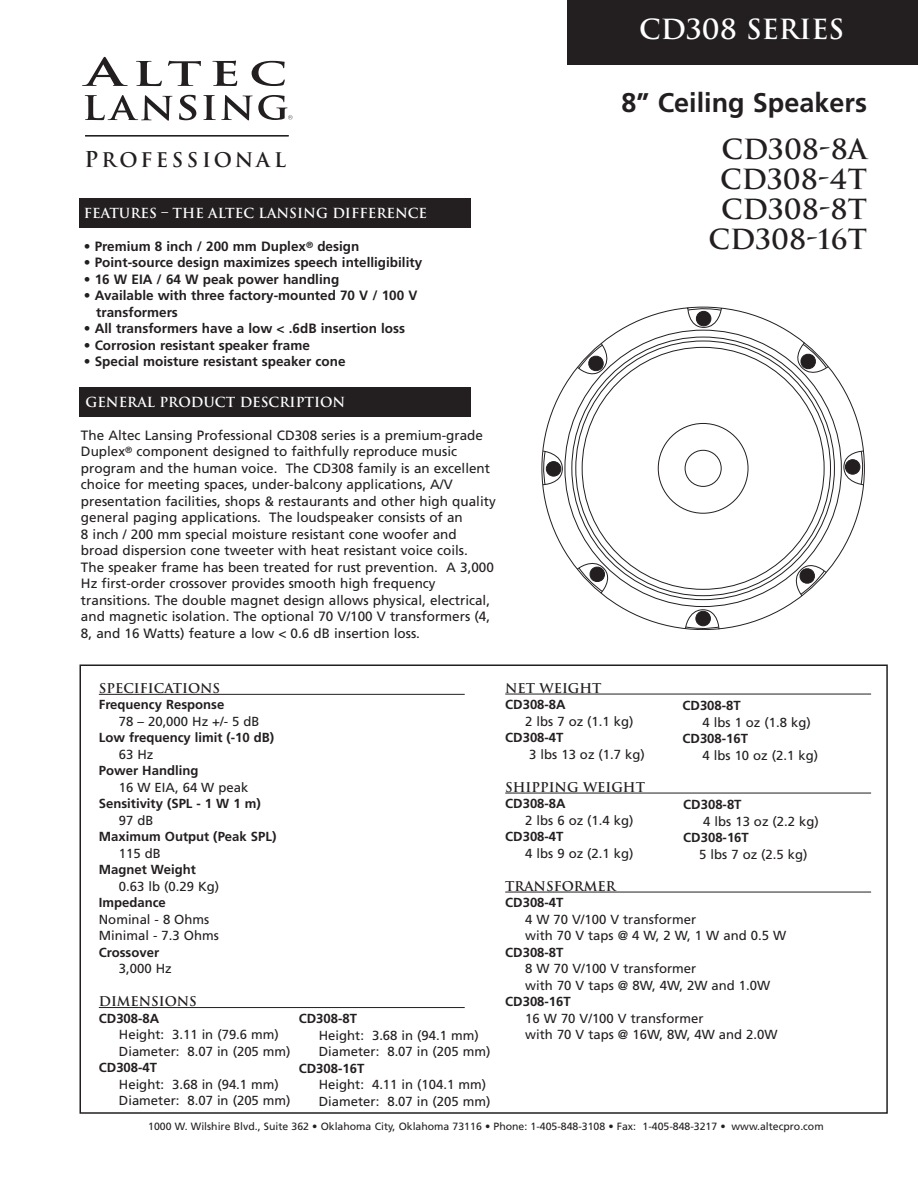
<style>
.page{position:relative;width:918px;height:1188px;background:#fff}
.page>*{position:absolute;margin:0;border:0;box-sizing:border-box;transform-origin:0 0}
.t1{font:700 27px/30px "Trajan";color:#231f20;text-align:center}
.t2{font:700 27px "Frutiger";color:#231f20}
.t3{font:700 27px "Trajan";color:#fff}
.t4{font:700 19.65px "Trajan";letter-spacing:.16em;color:#231f20}
.t5{font:13.5px/16.5px "Frutiger";color:#231f20}
.t6{font:700 13.5px/16.5px "Frutiger";color:#231f20}
.t7{font:700 13.5px "Trajan";color:#fff}
.t8{font:13.2px/16.5px "Frutiger";color:#231f20}
.t9{font:700 13.2px "Frutiger";color:#231f20}
.t10{font:700 13.2px "Trajan";color:#231f20}
.t11{font:10.5px "Frutiger";color:#231f20}
.s1{font-size:21.3px}
</style>
<div class="page">
<div style="left:80px;top:199px;width:391px;height:29px;background:#231f20"></div>
<svg style="left:542px;top:307px;width:322px;height:323px"></svg>
<div style="left:80px;top:664px;width:808px;height:450px;border:2px solid #231f20"></div>
<hr style="left:99px;top:694px;width:366px;height:1px;background:#231f20">
<hr style="left:99px;top:1007px;width:366px;height:1px;background:#231f20">
<hr style="left:505px;top:694px;width:366px;height:1px;background:#231f20">
<hr style="left:505px;top:793px;width:366px;height:1px;background:#231f20">
<hr style="left:505px;top:892px;width:366px;height:1px;background:#231f20">
<div style="left:567px;top:0;width:351px;height:65px;background:#231f20"></div>
<div style="left:80px;top:387px;width:391px;height:29px;background:#231f20"></div>
<svg style="left:179px;top:95px;width:17px;height:25px"></svg>
<svg style="left:85px;top:95px;width:87px;height:26px"></svg>
<svg style="left:136px;top:61px;width:26px;height:25px"></svg>
<svg style="left:168px;top:61px;width:33px;height:25px"></svg>
<svg style="left:212px;top:61px;width:25px;height:25px"></svg>
<svg style="left:252px;top:61px;width:33px;height:25px"></svg>
<svg style="left:82px;top:57px;width:46px;height:29px"></svg>
<svg style="left:203px;top:95px;width:89px;height:25px"></svg>
<hr style="left:85px;top:135px;width:204px;height:1px;background:#231f20">
<h1 class="t3" style="left:639px;top:14px;width:206px">CD308 SERIES</h1>
<h2 class="t4" style="left:85px;top:148px;width:203px"><span class="s1">P</span>ROFESSIONAL</h2>
<p class="t7" style="left:84px;top:205px;width:345px">FEATURES – THE ALTEC LANSING DIFFERENCE</p>
<p class="t6" style="left:84px;top:239px;width:277px">• Premium 8 inch / 200 mm Duplex<sup>®</sup> design</p>
<p class="t6" style="left:84px;top:255px;width:340px">• Point-source design maximizes speech intelligibility</p>
<p class="t6" style="left:84px;top:272px;width:257px">• 16 W EIA / 64 W peak power handling</p>
<p class="t6" style="left:96px;top:288px;width:323px;text-indent:-12px">• Available with three factory-mounted 70 V / 100 V transformers</p>
<p class="t6" style="left:84px;top:321px;width:323px">• All transformers have a low &lt; .6dB insertion loss</p>
<p class="t6" style="left:84px;top:338px;width:228px">• Corrosion resistant speaker frame</p>
<p class="t6" style="left:84px;top:354px;width:263px">• Special moisture resistant speaker cone</p>
<p class="t7" style="left:85px;top:394px;width:261px">GENERAL PRODUCT DESCRIPTION</p>
<p class="t5" style="left:81px;top:428px;width:416px">The Altec Lansing Professional CD308 series is a premium-grade Duplex<sup>®</sup> component designed to faithfully reproduce music program and the human voice. The CD308 family is an excellent choice for meeting spaces, under-balcony applications, A/V presentation facilities, shops &amp; restaurants and other high quality general paging applications. The loudspeaker consists of an<br>8 inch / 200 mm special moisture resistant cone woofer and broad dispersion cone tweeter with heat resistant voice coils.<br>The speaker frame has been treated for rust prevention. A 3,000<br>Hz first-order crossover provides smooth high frequency transitions. The double magnet design allows physical, electrical, and magnetic isolation. The optional 70 V/100 V transformers (4, 8, and 16 Watts) feature a low &lt; 0.6 dB insertion loss.</p>
<h1 class="t2" style="left:621px;top:92px;width:247px">8” Ceiling Speakers</h1>
<h1 class="t1" style="left:709px;top:135px;width:160px">CD308-8A<br>CD308-4T<br>CD308-8T<br>CD308-16T</h1>
<p class="t10" style="left:99px;top:680px;width:123px">SPECIFICATIONS</p>
<p class="t9" style="left:99px;top:699px;width:127px">Frequency Response</p>
<p class="t8" style="left:119px;top:714px;width:142px">78 – 20,000 Hz +/- 5 dB</p>
<p class="t9" style="left:99px;top:732px;width:177px">Low frequency limit (-10 dB)</p>
<p class="t8" style="left:119px;top:747px;width:36px">63 Hz</p>
<p class="t9" style="left:99px;top:765px;width:101px">Power Handling</p>
<p class="t8" style="left:119px;top:780px;width:131px">16 W EIA, 64 W peak</p>
<p class="t9" style="left:99px;top:798px;width:163px">Sensitivity (SPL - 1 W 1 m)</p>
<p class="t8" style="left:119px;top:813px;width:36px">97 dB</p>
<p class="t9" style="left:99px;top:831px;width:179px">Maximum Output (Peak SPL)</p>
<p class="t8" style="left:119px;top:846px;width:43px">115 dB</p>
<p class="t9" style="left:99px;top:864px;width:99px">Magnet Weight</p>
<p class="t8" style="left:119px;top:879px;width:102px">0.63 lb (0.29 Kg)</p>
<p class="t9" style="left:99px;top:897px;width:69px">Impedance</p>
<p class="t8" style="left:99px;top:912px;width:121px">Nominal - 8 Ohms<br>Minimal - 7.3 Ohms</p>
<p class="t9" style="left:99px;top:947px;width:62px">Crossover</p>
<p class="t8" style="left:119px;top:961px;width:54px">3,000 Hz</p>
<p class="t10" style="left:99px;top:994px;width:100px">DIMENSIONS</p>
<p class="t9" style="left:99px;top:1013px;width:62px">CD308-8A</p>
<p class="t8" style="left:119px;top:1027px;width:173px">Height: 3.11 in (79.6 mm)<br>Diameter: 8.07 in (205 mm)</p>
<p class="t9" style="left:99px;top:1062px;width:60px">CD308-4T</p>
<p class="t8" style="left:119px;top:1077px;width:173px">Height: 3.68 in (94.1 mm)<br>Diameter: 8.07 in (205 mm)</p>
<p class="t9" style="left:299px;top:1013px;width:60px">CD308-8T</p>
<p class="t8" style="left:319px;top:1028px;width:173px">Height: 3.68 in (94.1 mm)<br>Diameter: 8.07 in (205 mm)</p>
<p class="t9" style="left:299px;top:1063px;width:67px">CD308-16T</p>
<p class="t8" style="left:319px;top:1077px;width:173px">Height: 4.11 in (104.1 mm)<br>Diameter: 8.07 in (205 mm)</p>
<p class="t10" style="left:505px;top:680px;width:98px">NET WEIGHT</p>
<p class="t9" style="left:505px;top:699px;width:62px">CD308-8A</p>
<p class="t8" style="left:525px;top:714px;width:110px">2 lbs 7 oz (1.1 kg)</p>
<p class="t9" style="left:505px;top:732px;width:60px">CD308-4T</p>
<p class="t8" style="left:529px;top:747px;width:117px">3 lbs 13 oz (1.7 kg)</p>
<p class="t10" style="left:505px;top:779px;width:141px">SHIPPING WEIGHT</p>
<p class="t9" style="left:505px;top:798px;width:62px">CD308-8A</p>
<p class="t8" style="left:525px;top:813px;width:110px">2 lbs 6 oz (1.4 kg)</p>
<p class="t9" style="left:505px;top:831px;width:60px">CD308-4T</p>
<p class="t8" style="left:525px;top:846px;width:110px">4 lbs 9 oz (2.1 kg)</p>
<p class="t10" style="left:505px;top:878px;width:112px">TRANSFORMER</p>
<p class="t9" style="left:505px;top:897px;width:60px">CD308-4T</p>
<p class="t8" style="left:525px;top:912px;width:263px">4 W 70 V/100 V transformer<br>with 70 V taps @ 4 W, 2 W, 1 W and 0.5 W</p>
<p class="t9" style="left:505px;top:947px;width:60px">CD308-8T</p>
<p class="t8" style="left:525px;top:961px;width:246px">8 W 70 V/100 V transformer<br>with 70 V taps @ 8W, 4W, 2W and 1.0W</p>
<p class="t9" style="left:505px;top:996px;width:67px">CD308-16T</p>
<p class="t8" style="left:525px;top:1011px;width:254px">16 W 70 V/100 V transformer<br>with 70 V taps @ 16W, 8W, 4W and 2.0W</p>
<p class="t9" style="left:683px;top:700px;width:60px">CD308-8T</p>
<p class="t8" style="left:703px;top:715px;width:110px">4 lbs 1 oz (1.8 kg)</p>
<p class="t9" style="left:683px;top:733px;width:67px">CD308-16T</p>
<p class="t8" style="left:703px;top:748px;width:117px">4 lbs 10 oz (2.1 kg)</p>
<p class="t9" style="left:683px;top:799px;width:60px">CD308-8T</p>
<p class="t8" style="left:703px;top:814px;width:117px">4 lbs 13 oz (2.2 kg)</p>
<p class="t9" style="left:683px;top:832px;width:67px">CD308-16T</p>
<p class="t8" style="left:699px;top:847px;width:110px">5 lbs 7 oz (2.5 kg)</p>
<p class="t11" style="left:148px;top:1122px;width:677px">1000 W. Wilshire Blvd., Suite 362 • Oklahoma City, Oklahoma 73116 • Phone: 1-405-848-3108 • Fax: 1-405-848-3217 • www.altecpro.com</p>
</div>
